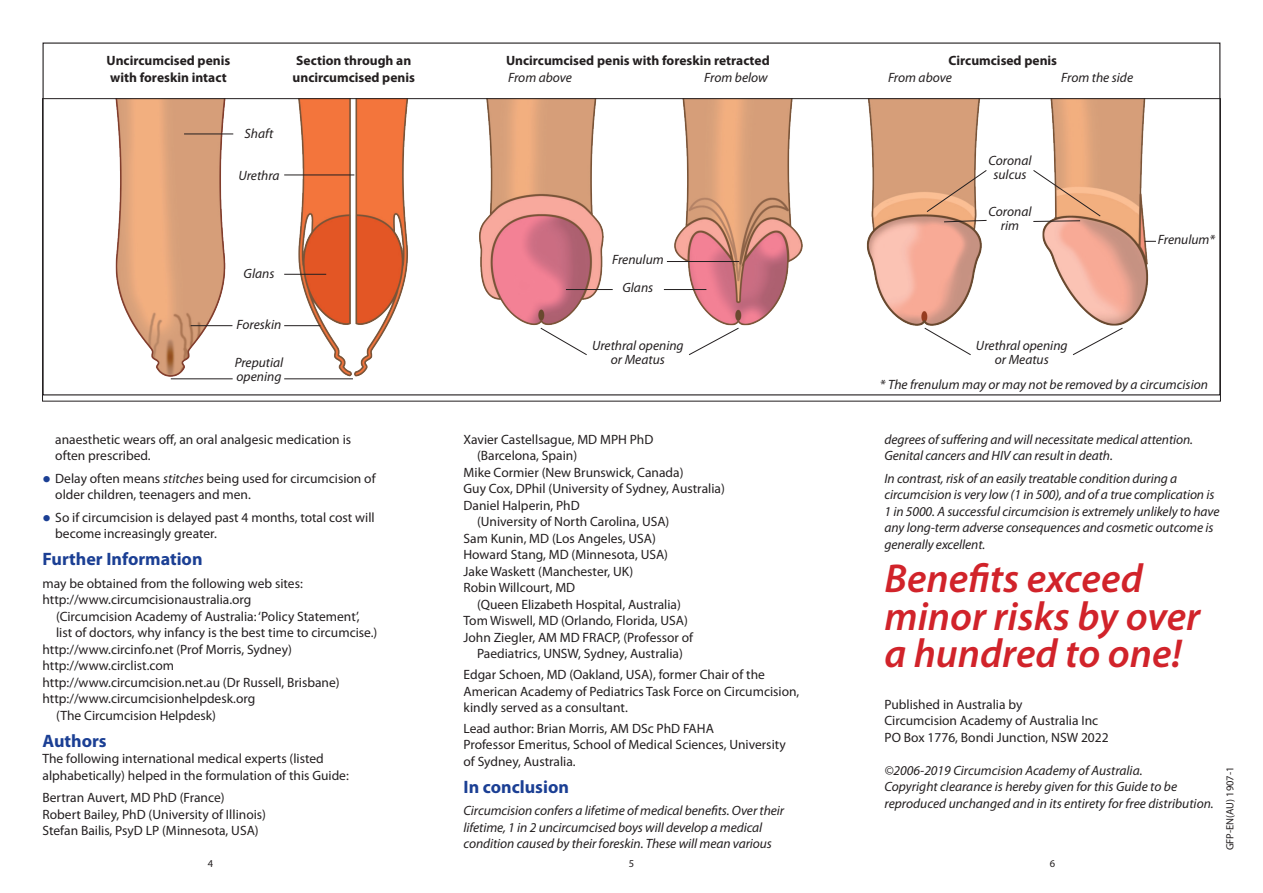
<style>
.page{position:relative;width:1263px;height:893px;background:#fff}
.page>*{position:absolute;margin:0;border:0;box-sizing:border-box;transform-origin:0 0}
.t1{font:italic 600 40.5px/37.5px "Myriad Pro";color:#d1232a}
.t2{font:700 18px "Myriad Pro";color:#1b3f94}
.t3{font:13.5px/16.5px "Myriad Pro";color:#231f20}
.t4{font:italic 13.5px/16.5px "Myriad Pro";letter-spacing:-.005em;color:#231f20}
.t5{font:700 13.5px/16.5px "Myriad Pro";color:#231f20}
.t6{font:10.5px "Myriad Pro";color:#231f20}
.s1{font-size:30px;color:#1b3f94}
.s2{font-style:italic}
</style>
<div class="page">
<img style="left:44px;top:100px;width:1175px;height:296px">
<hr style="left:191px;top:325px;width:41px;height:1px;background:#231f20">
<hr style="left:284px;top:325px;width:36px;height:1px;background:#231f20">
<hr style="left:171px;top:378px;width:62px;height:1px;background:#231f20">
<hr style="left:284px;top:378px;width:69px;height:1px;background:#231f20">
<hr style="left:284px;top:274px;width:42px;height:1px;background:#231f20">
<hr style="left:284px;top:175px;width:70px;height:1px;background:#231f20">
<hr style="left:184px;top:134px;width:49px;height:1px;background:#231f20">
<hr style="left:664px;top:289px;width:42px;height:1px;background:#231f20">
<hr style="left:566px;top:289px;width:47px;height:1px;background:#231f20">
<hr style="left:667px;top:261px;width:72px;height:1px;background:#231f20">
<svg style="left:540px;top:327px;width:48px;height:29px"></svg>
<svg style="left:688px;top:327px;width:51px;height:29px"></svg>
<svg style="left:924px;top:327px;width:48px;height:29px"></svg>
<svg style="left:1072px;top:327px;width:51px;height:29px"></svg>
<svg style="left:1144px;top:241px;width:12px;height:1px"></svg>
<svg style="left:943px;top:220px;width:44px;height:3px"></svg>
<svg style="left:926px;top:169px;width:61px;height:44px"></svg>
<svg style="left:1032px;top:169px;width:69px;height:53px"></svg>
<p class="t5" style="left:107px;top:52px;width:125px">Uncircumcised penis with foreskin intact</p>
<p class="t5" style="left:293px;top:52px;width:124px">Section through an uncircumcised penis</p>
<p class="t5" style="left:506px;top:52px;width:265px">Uncircumcised penis with foreskin retracted</p>
<p class="t4" style="left:508px;top:69px;width:65px">From above</p>
<p class="t4" style="left:704px;top:69px;width:65px">From below</p>
<p class="t4" style="left:245px;top:125px;width:30px">Shaft</p>
<p class="t4" style="left:238px;top:167px;width:43px">Urethra</p>
<p class="t4" style="left:244px;top:265px;width:32px">Glans</p>
<p class="t4" style="left:237px;top:316px;width:46px">Foreskin</p>
<p class="t4" style="left:612px;top:251px;width:53px">Frenulum</p>
<p class="t4" style="left:622px;top:279px;width:32px">Glans</p>
<p class="t5" style="left:948px;top:52px;width:110px">Circumcised penis</p>
<p class="t4" style="left:888px;top:69px;width:65px">From above</p>
<p class="t4" style="left:1061px;top:69px;width:73px">From the side</p>
<p class="t4" style="left:988px;top:154px;width:45px;line-height:13.5px;text-align:center">Coronal sulcus</p>
<p class="t4" style="left:988px;top:205px;width:45px;line-height:13.5px;text-align:center">Coronal rim</p>
<p class="t4" style="left:1158px;top:231px;width:59px">Frenulum*</p>
<p class="t4" style="left:235px;top:356px;width:50px;line-height:13.5px">Preputial opening</p>
<p class="t3" style="left:55px;top:431px;width:297px">anaesthetic wears off, an oral analgesic medication is often prescribed.</p>
<p class="t3" style="left:55px;top:470px;width:322px;text-indent:-13px"><span class="s1">•</span> Delay often means <span class="s2">stitches</span> being used for circumcision of older children, teenagers and men.</p>
<p class="t3" style="left:55px;top:509px;width:321px;text-indent:-13px"><span class="s1">•</span> So if circumcision is delayed past 4 months, total cost will become increasingly greater.</p>
<h2 class="t2" style="left:43px;top:547px;width:162px">Further Information</h2>
<p class="t3" style="left:43px;top:575px;width:262px">may be obtained from the following web sites: http://www.circumcisionaustralia.org</p>
<p class="t3" style="left:56px;top:608px;width:305px">(Circumcision Academy of Australia: ‘Policy Statement’,</p>
<p class="t3" style="left:56px;top:624px;width:323px">list of doctors, why infancy is the best time to circumcise.)</p>
<p class="t3" style="left:43px;top:641px;width:251px">http://www.circinfo.net (Prof Morris, Sydney)</p>
<p class="t3" style="left:43px;top:657px;width:133px">http://www.circlist.com</p>
<p class="t3" style="left:43px;top:674px;width:299px">http://www.circumcision.net.au (Dr Russell, Brisbane)</p>
<p class="t3" style="left:43px;top:690px;width:214px">http://www.circumcisionhelpdesk.org</p>
<p class="t3" style="left:56px;top:707px;width:161px">(The Circumcision Helpdesk)</p>
<h2 class="t2" style="left:43px;top:729px;width:66px">Authors</h2>
<p class="t3" style="left:43px;top:750px;width:308px">The following international medical experts (listed alphabetically) helped in the formulation of this Guide:</p>
<p class="t3" style="left:43px;top:789px;width:225px">Bertran Auvert, MD PhD (France)<br>Robert Bailey, PhD (University of Illinois)<br>Stefan Bailis, PsyD LP (Minnesota, USA)</p>
<p class="t4" style="left:592px;top:339px;width:93px;line-height:13.5px;text-align:center">Urethral opening or Meatus</p>
<p class="t4" style="left:976px;top:339px;width:93px;line-height:13.5px;text-align:center">Urethral opening or Meatus</p>
<p class="t3" style="left:463px;top:431px;width:191px">Xavier Castellsague, MD MPH PhD</p>
<p class="t3" style="left:477px;top:447px;width:102px">(Barcelona, Spain)</p>
<p class="t3" style="left:463px;top:464px;width:221px">Mike Cormier (New Brunswick, Canada)</p>
<p class="t3" style="left:463px;top:480px;width:263px">Guy Cox, DPhil (University of Sydney, Australia)</p>
<p class="t3" style="left:463px;top:497px;width:118px">Daniel Halperin, PhD</p>
<p class="t3" style="left:477px;top:513px;width:194px">(University of North Carolina, USA)</p>
<p class="t3" style="left:463px;top:530px;width:194px">Sam Kunin, MD (Los Angeles, USA)</p>
<p class="t3" style="left:463px;top:546px;width:206px">Howard Stang, MD (Minnesota, USA)</p>
<p class="t3" style="left:463px;top:563px;width:171px">Jake Waskett (Manchester, UK)</p>
<p class="t3" style="left:463px;top:579px;width:113px">Robin Willcourt, MD</p>
<p class="t3" style="left:477px;top:596px;width:205px">(Queen Elizabeth Hospital, Australia)</p>
<p class="t3" style="left:463px;top:612px;width:226px">Tom Wiswell, MD (Orlando, Florida, USA)</p>
<p class="t3" style="left:463px;top:629px;width:231px">John Ziegler, AM MD FRACP, (Professor of</p>
<p class="t3" style="left:477px;top:645px;width:207px">Paediatrics, UNSW, Sydney, Australia)</p>
<p class="t3" style="left:463px;top:666px;width:337px">Edgar Schoen, MD (Oakland, USA), former Chair of the<br>American Academy of Pediatrics Task Force on Circumcision, kindly served as a consultant.</p>
<p class="t3" style="left:463px;top:720px;width:324px">Lead author: Brian Morris, AM DSc PhD FAHA<br>Professor Emeritus, School of Medical Sciences, University of Sydney, Australia.</p>
<h2 class="t2" style="left:463px;top:775px;width:107px">In conclusion</h2>
<p class="t4" style="left:463px;top:802px;width:322px">Circumcision confers a lifetime of medical benefits. Over their lifetime, 1 in 2 uncircumcised boys will develop a medical condition caused by their foreskin. These will mean various</p>
<p class="t4" style="left:880px;top:376px;width:330px">* The frenulum may or may not be removed by a circumcision</p>
<p class="t4" style="left:884px;top:431px;width:310px">degrees of suffering and will necessitate medical attention.<br>Genital cancers and HIV can result in death.</p>
<p class="t4" style="left:884px;top:470px;width:336px">In contrast, risk of an easily treatable condition during a circumcision is very low (1 in 500), and of a true complication is 1 in 5000. A successful circumcision is extremely unlikely to have any long‑term adverse consequences and cosmetic outcome is generally excellent.</p>
<h1 class="t1" style="left:884px;top:559px;width:317px">Benefits exceed minor risks by over a hundred to one!</h1>
<p class="t3" style="left:884px;top:696px;width:226px">Published in Australia by<br>Circumcision Academy of Australia Inc<br>PO Box 1776, Bondi Junction, NSW 2022</p>
<p class="t4" style="left:884px;top:762px;width:331px">©2006-2019 Circumcision Academy of Australia.<br>Copyright clearance is hereby given for this Guide to be reproduced unchanged and in its entirety for free distribution.</p>
<p class="t6" style="left:1224px;top:850px;width:85px;rotate:-90deg">GFP-EN(AU) 1907-1</p>
<p class="t6" style="left:208px;top:857px;width:7px">4</p>
<p class="t6" style="left:629px;top:857px;width:7px">5</p>
<p class="t6" style="left:1050px;top:857px;width:7px">6</p>
</div>
